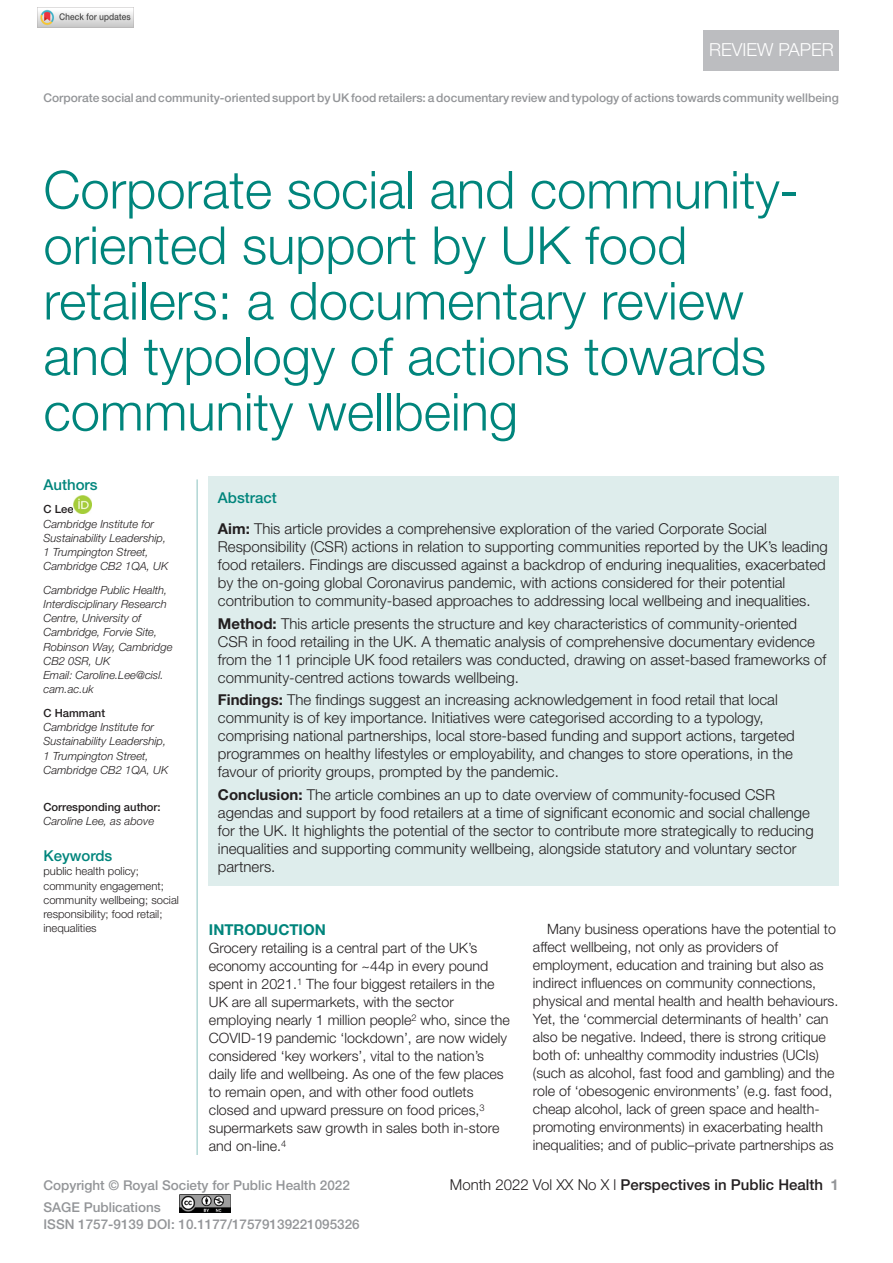
<style>
.page{position:relative;width:893px;height:1263px;background:#fff}
.page>*{position:absolute;margin:0;border:0;box-sizing:border-box;transform-origin:0 0}
.t1{font:300 52.5px/55.5px "Helvetica Neue LT Std";color:#00857c}
.t2{font:300 18px "Helvetica Neue LT Std";color:#fff}
.t3{font:300 15px/18px "Helvetica Neue LT Std";color:#231f20}
.t4{font:500 15px "Helvetica Neue LT Std";color:#231f20}
.t5{font:500 15px "Helvetica Neue LT Std";color:#00857c}
.t6{font:700 15px "Helvetica Neue LT Std";color:#00857c}
.t7{font:300 14.25px/18px "Helvetica Neue LT Std";color:#231f20}
.t8{font:500 13.5px/16.5px "Helvetica Neue LT Std";color:#939598}
.t9{font:500 12px "Helvetica Neue LT Std";color:#939598}
.t10{font:italic 300 11.25px/14.2px "Helvetica Neue LT Std";color:#231f20}
.t11{font:300 11.25px/14.2px "Helvetica Neue LT Std";color:#231f20}
.t12{font:500 11.25px "Helvetica Neue LT Std";color:#231f20}
.s1{font-weight:500;color:#00857c}
.s2{font-weight:700}
.s3{font-weight:300}
.s4{font-weight:700;color:#939598}
</style>
<div class="page">
<img style="left:180px;top:1194px;width:51px;height:18px">
<div style="left:704px;top:30px;width:135px;height:40px;background:#bcbdc0"></div>
<div style="left:209px;top:476px;width:630px;height:409px;background:#deedec"></div>
<img style="left:74px;top:495px;width:18px;height:18px">
<hr style="left:197px;top:479px;width:1px;height:676px;background:#8ac2bf">
<img style="left:38px;top:8px;width:96px;height:19px">
<p class="t2" style="left:709px;top:39px;width:120px">Review Paper</p>
<p class="t9" style="left:44px;top:91px;width:797px">Corporate social and community-oriented support by UK food retailers: a documentary review and typology of actions towards community wellbeing</p>
<h1 class="t1" style="left:44px;top:161px;width:757px">Corporate social and community&shy;oriented support by UK food retailers: a documentary review and typology of actions towards community wellbeing</h1>
<p class="t5" style="left:44px;top:476px;width:56px">Authors</p>
<p class="t12" style="left:44px;top:503px;width:32px">C Lee</p>
<p class="t10" style="left:44px;top:516px;width:126px">Cambridge Institute for<br>Sustainability Leadership,<br>1 Trumpington Street,<br>Cambridge CB2 1QA, UK</p>
<p class="t10" style="left:44px;top:582px;width:130px">Cambridge Public Health,<br>Interdisciplinary Research<br>Centre, University of<br>Cambridge, Forvie Site,<br>Robinson Way, Cambridge<br>CB2 0SR, UK<br>Email: Caroline.Lee@cisl. cam.ac.uk</p>
<p class="t12" style="left:44px;top:706px;width:63px">C Hammant</p>
<p class="t10" style="left:44px;top:720px;width:126px">Cambridge Institute for<br>Sustainability Leadership,<br>1 Trumpington Street,<br>Cambridge CB2 1QA, UK</p>
<p class="t12" style="left:44px;top:800px;width:119px">Corresponding author:</p>
<p class="t10" style="left:44px;top:814px;width:112px">Caroline Lee, as above</p>
<p class="t5" style="left:44px;top:847px;width:70px">Keywords</p>
<p class="t11" style="left:44px;top:864px;width:137px">public health policy; community engagement; community wellbeing; social responsibility; food retail; inequalities</p>
<p class="t3" style="left:218px;top:481px;width:551px;line-height:31.5px"><span class="s1">Abstract<br></span><span class="s2">Aim:</span> This article provides a comprehensive exploration of the varied Corporate Social</p>
<p class="t3" style="left:218px;top:537px;width:611px">Responsibility (CSR) actions in relation to supporting communities reported by the UK’s leading food retailers. Findings are discussed against a backdrop of enduring inequalities, exacerbated by the on-going global Coronavirus pandemic, with actions considered for their potential contribution to community-based approaches to addressing local wellbeing and inequalities.</p>
<p class="t3" style="left:218px;top:614px;width:610px"><span class="s2">Method:</span> This article presents the structure and key characteristics of community-oriented CSR in food retailing in the UK. A thematic analysis of comprehensive documentary evidence from the 11 principle UK food retailers was conducted, drawing on asset-based frameworks of community-centred actions towards wellbeing.</p>
<p class="t3" style="left:218px;top:690px;width:578px"><span class="s2">Findings:</span> The findings suggest an increasing acknowledgement in food retail that local community is of key importance. Initiatives were categorised according to a typology, comprising national partnerships, local store-based funding and support actions, targeted programmes on healthy lifestyles or employability, and changes to store operations, in the favour of priority groups, prompted by the pandemic.</p>
<p class="t3" style="left:218px;top:785px;width:597px"><span class="s2">Conclusion:</span> The article combines an up to date overview of community-focused CSR agendas and support by food retailers at a time of significant economic and social challenge for the UK. It highlights the potential of the sector to contribute more strategically to reducing inequalities and supporting community wellbeing, alongside statutory and voluntary sector partners.</p>
<p class="t6" style="left:209px;top:920px;width:118px">Introduction</p>
<p class="t7" style="left:209px;top:938px;width:302px">Grocery retailing is a central part of the UK’s economy accounting for ~44p in every pound spent in 2021.<sup>1</sup> The four biggest retailers in the UK are all supermarkets, with the sector employing nearly 1 million people<sup>2</sup> who, since the COVID-19 pandemic ‘lockdown’, are now widely considered ‘key workers’, vital to the nation’s daily life and wellbeing. As one of the few places to remain open, and with other food outlets closed and upward pressure on food prices,<sup>3 </sup>supermarkets saw growth in sales both in-store and on-line.<sup>4</sup></p>
<p class="t7" style="left:533px;top:920px;width:307px;text-indent:14px">Many business operations have the potential to affect wellbeing, not only as providers of employment, education and training but also as indirect influences on community connections, physical and mental health and health behaviours.<br>Yet, the ‘commercial determinants of health’ can also be negative. Indeed, there is strong critique both of: unhealthy commodity industries (UCIs) (such as alcohol, fast food and gambling) and the role of ‘obesogenic environments’ (e.g. fast food, cheap alcohol, lack of green space and health&shy;promoting environments) in exacerbating health inequalities; and of public–private partnerships as</p>
<p class="t8" style="left:44px;top:1177px;width:308px">Copyright © Royal Society for Public Health 2022</p>
<p class="t4" style="left:450px;top:1175px;width:391px"><span class="s3">Month 2022 Vol XX No X l</span> Perspectives in Public Health <span class="s4">1</span></p>
<p class="t8" style="left:44px;top:1199px;width:318px">SAGE Publications<br>ISSN 1757-9139 DOI: 10.1177/17579139221095326</p>
</div>
